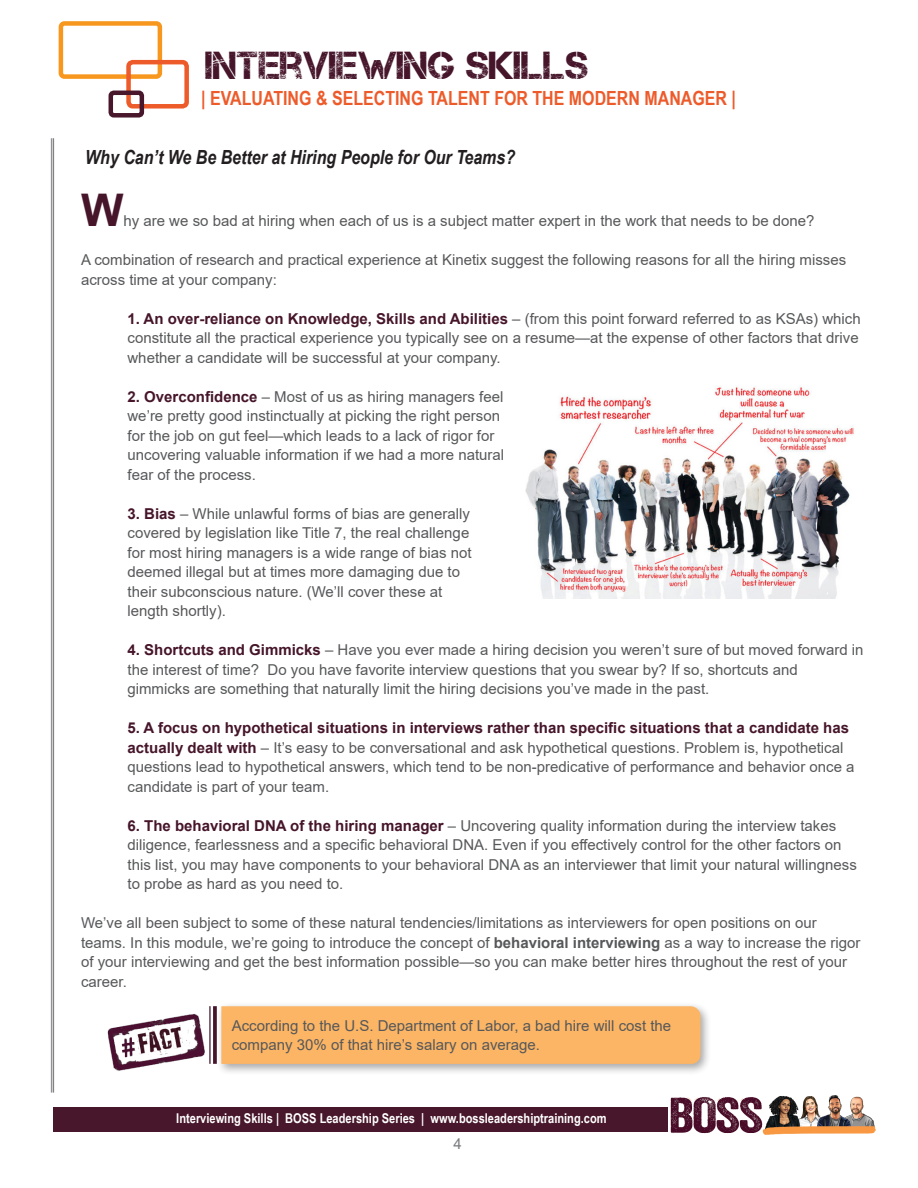
<style>
.page{position:relative;width:918px;height:1188px;background:#fff}
.page>*{position:absolute;margin:0;border:0;box-sizing:border-box;transform-origin:0 0}
.Content{font:700 45px "Arial";color:#46152a}
.t1{font:39px "Captureit";color:#46152a}
.t2{font:700 19.5px "Arial Narrow";color:#ed5b2b}
.t3{font:italic 700 19.5px "Arial Narrow";color:#231f20}
.Content-2{font:15px/19.5px "Arial";color:#57585a}
.t4{font:15px "Arial";color:#787a7d}
.t5{font:700 13.5px "Arial Narrow";color:#fff}
.s1{font-weight:700;color:#46152a}
.s2{font-weight:700}
</style>
<div class="page">
<hr style="left:53px;top:138px;width:1px;height:955px;background:#808285">
<hr style="left:51px;top:138px;width:1px;height:955px;background:#808285">
<div style="left:59px;top:21px;width:103px;height:58px;border:4px solid #f7971d;border-radius:4px"></div>
<div style="left:126px;top:60px;width:63px;height:49px;border:4px solid #ed5b2b;border-radius:4px"></div>
<div style="left:109px;top:91px;width:35px;height:27px;border:4px solid #48172b;border-radius:3px"></div>
<div style="left:53px;top:1107px;width:615px;height:25px;background:#48172b"></div>
<img style="left:670px;top:1095px;width:206px;height:40px">
<img style="left:525px;top:386px;width:329px;height:212px">
<div style="left:216px;top:1001px;width:496px;height:74px;background:#231f20;opacity:.4"></div>
<div style="left:221px;top:1006px;width:479px;height:58px;background:#fbb565"></div>
<svg style="left:213px;top:1006px;width:4px;height:58px"></svg>
<hr style="left:209px;top:1006px;width:2px;height:58px;background:#46152a">
<img style="left:107px;top:1014px;width:98px;height:57px">
<h2 class="t1" style="left:206px;top:44px;width:384px">INTERVIEWING SKILLS</h2>
<h3 class="t2" style="left:201px;top:83px;width:536px">| EVALUATING &amp; SELECTING TALENT FOR THE MODERN MANAGER |</h3>
<p class="t3" style="left:85px;top:142px;width:432px">Why Can’t We Be Better at Hiring People for Our Teams?</p>
<p class="Content" style="left:81px;top:179px;width:44px">W</p>
<p class="Content-2" style="left:123px;top:211px;width:693px">hy are we so bad at hiring when each of us is a subject matter expert in the work that needs to be done?</p>
<p class="Content-2" style="left:81px;top:250px;width:767px">A combination of research and practical experience at Kinetix suggest the following reasons for all the hiring misses across time at your company:</p>
<p class="Content-2" style="left:128px;top:309px;width:735px"><span class="s1">1. An over-reliance on Knowledge, Skills and Abilities</span> – (from this point forward referred to as KSAs) which constitute all the practical experience you typically see on a resume—at the expense of other factors that drive whether a candidate will be successful at your company.</p>
<p class="Content-2" style="left:128px;top:387px;width:378px"><span class="s1">2. Overconfidence</span> – Most of us as hiring managers feel we’re pretty good instinctually at picking the right person for the job on gut feel—which leads to a lack of rigor for uncovering valuable information if we had a more natural fear of the process.</p>
<p class="Content-2" style="left:128px;top:504px;width:346px"><span class="s1">3. Bias</span> – While unlawful forms of bias are generally covered by legislation like Title 7, the real challenge for most hiring managers is a wide range of bias not deemed illegal but at times more damaging due to their subconscious nature. (We’ll cover these at length shortly).</p>
<p class="Content-2" style="left:128px;top:640px;width:738px"><span class="s1">4. Shortcuts and Gimmicks</span> – Have you ever made a hiring decision you weren’t sure of but moved forward in the interest of time? Do you have favorite interview questions that you swear by? If so, shortcuts and gimmicks are something that naturally limit the hiring decisions you’ve made in the past.</p>
<p class="Content-2" style="left:128px;top:718px;width:729px"><span class="s1">5. A focus on hypothetical situations in interviews rather than specific situations that a candidate has actually dealt with</span> – It’s easy to be conversational and ask hypothetical questions. Problem is, hypothetical questions lead to hypothetical answers, which tend to be non-predicative of performance and behavior once a candidate is part of your team.</p>
<p class="Content-2" style="left:128px;top:816px;width:731px"><span class="s1">6. The behavioral DNA of the hiring manager</span> – Uncovering quality information during the interview takes diligence, fearlessness and a specific behavioral DNA. Even if you effectively control for the other factors on this list, you may have components to your behavioral DNA as an interviewer that limit your natural willingness to probe as hard as you need to.</p>
<p class="Content-2" style="left:81px;top:913px;width:781px">We’ve all been subject to some of these natural tendencies/limitations as interviewers for open positions on our teams. In this module, we’re going to introduce the concept of <span class="s2">behavioral interviewing</span> as a way to increase the rigor of your interviewing and get the best information possible—so you can make better hires throughout the rest of your career.</p>
<p class="Content-2" style="left:232px;top:1016px;width:441px">According to the U.S. Department of Labor, a bad hire will cost the company 30% of that hire’s salary on average.</p>
<p class="t5" style="left:176px;top:1108px;width:432px">Interviewing Skills | BOSS Leadership Series | www.bossleadershiptraining.com</p>
<p class="t4" style="left:453px;top:1133px;width:10px">4</p>
</div>
